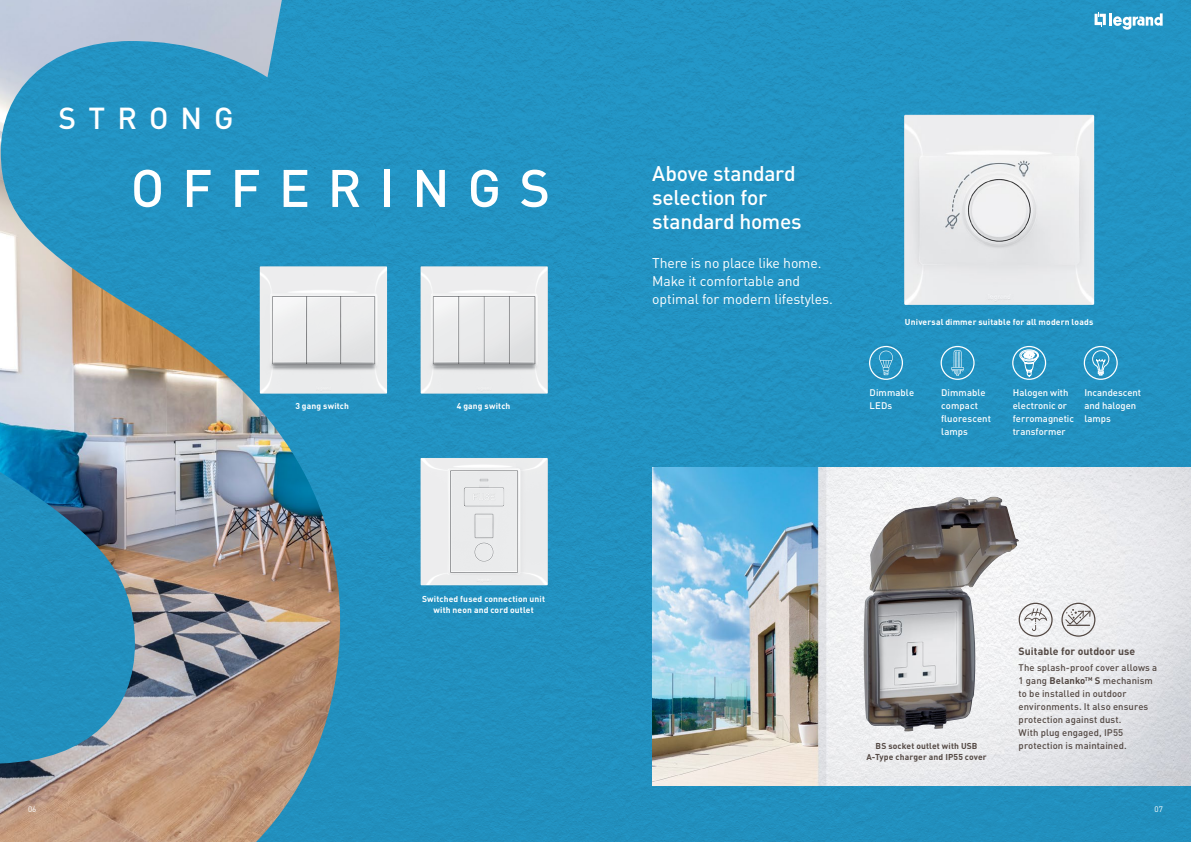
<style>
.page{position:relative;width:1191px;height:842px;background:#2293c2}
.page>*{position:absolute;margin:0;border:0;box-sizing:border-box;transform-origin:0 0}
.t1{font:500 52px "DIN Pro";letter-spacing:.34em;color:#fff}
.t2{font:500 30px "DIN Pro";letter-spacing:.4em;color:#fff}
.t3{font:500 21px/24px "DIN Pro";letter-spacing:-.015em;color:#fff}
.t4{font:14px/18px "DIN Pro";letter-spacing:-.005em;color:#fff}
.t5{font:700 10.5px "DIN Pro";letter-spacing:.005em;color:#534843}
.t6{font:500 9.5px/13px "DIN Pro";letter-spacing:.01em;color:#534843}
.t7{font:500 9.5px/13px "DIN Pro";color:#fff}
.t8{font:700 8.5px/11px "DIN Pro";letter-spacing:.015em;color:#fff;text-align:center}
.t9{font:700 8.5px/11px "DIN Pro";letter-spacing:.015em;color:#534843;text-align:center}
.t10{font:8px "DIN Pro";color:#fff}
.s1{font-weight:700}
</style>
<div class="page">
<img style="left:0;top:0;width:340px;height:842px">
<svg style="left:1094px;top:13px;width:68px;height:17px"></svg>
<img style="left:652px;top:467px;width:539px;height:318px">
<div style="left:1012px;top:346px;width:34px;height:34px;border:1px solid #fff;border-radius:50%"></div>
<svg style="left:1019px;top:349px;width:20px;height:27px"></svg>
<div style="left:1083px;top:346px;width:34px;height:34px;border:1px solid #fff;border-radius:50%"></div>
<svg style="left:1092px;top:350px;width:17px;height:25px"></svg>
<div style="left:869px;top:346px;width:34px;height:34px;border:1px solid #fff;border-radius:50%"></div>
<svg style="left:879px;top:351px;width:14px;height:24px"></svg>
<div style="left:940px;top:346px;width:34px;height:34px;border:1px solid #fff;border-radius:50%"></div>
<svg style="left:951px;top:350px;width:13px;height:26px"></svg>
<svg style="left:1024px;top:608px;width:23px;height:23px"></svg>
<div style="left:1018px;top:603px;width:34px;height:34px;border:1px solid #534843;border-radius:50%"></div>
<div style="left:1061px;top:603px;width:34px;height:34px;border:1px solid #534843;border-radius:50%"></div>
<svg style="left:1064px;top:609px;width:27px;height:17px"></svg>
<img style="left:260px;top:266px;width:127px;height:128px">
<img style="left:420px;top:266px;width:128px;height:128px">
<img style="left:420px;top:458px;width:128px;height:127px">
<img style="left:904px;top:115px;width:190px;height:190px">
<img style="left:863px;top:497px;width:130px;height:157px">
<h2 class="t2" style="left:58px;top:97px;width:177px">STRONG</h2>
<h1 class="t1" style="left:131px;top:153px;width:421px">OFFERINGS</h1>
<p class="t8" style="left:295px;top:400px;width:55px">3 gang switch</p>
<p class="t8" style="left:457px;top:400px;width:55px">4 gang switch</p>
<p class="t8" style="left:422px;top:593px;width:124px">Switched fused connection unit with neon and cord outlet</p>
<h3 class="t3" style="left:652px;top:161px;width:151px">Above standard selection for standard homes</h3>
<h3 class="t4" style="left:652px;top:252px;width:182px">There is no place like home.<br>Make it comfortable and optimal for modern lifestyles.</h3>
<p class="t8" style="left:905px;top:316px;width:190px">Universal dimmer suitable for all modern loads</p>
<p class="t7" style="left:941px;top:385px;width:51px">Dimmable compact fluorescent lamps</p>
<p class="t7" style="left:1084px;top:385px;width:58px">Incandescent and halogen lamps</p>
<p class="t7" style="left:869px;top:385px;width:46px">Dimmable<br>LEDs</p>
<p class="t7" style="left:1012px;top:385px;width:63px">Halogen with electronic or ferromagnetic transformer</p>
<p class="t9" style="left:866px;top:740px;width:122px">BS socket outlet with USB<br>A-Type charger and IP55 cover</p>
<p class="t5" style="left:1018px;top:644px;width:118px">Suitable for outdoor use</p>
<p class="t6" style="left:1018px;top:661px;width:140px">The splash-proof cover allows a<br>1 gang <span class="s1">Belanko</span><sup>TM</sup> <span class="s1">S</span> mechanism to be installed in outdoor environments. It also ensures protection against dust.<br>With plug engaged, IP55 protection is maintained.</p>
<p class="t10" style="left:28px;top:803px;width:10px">06</p>
<p class="t10" style="left:1154px;top:803px;width:10px">07</p>
</div>
